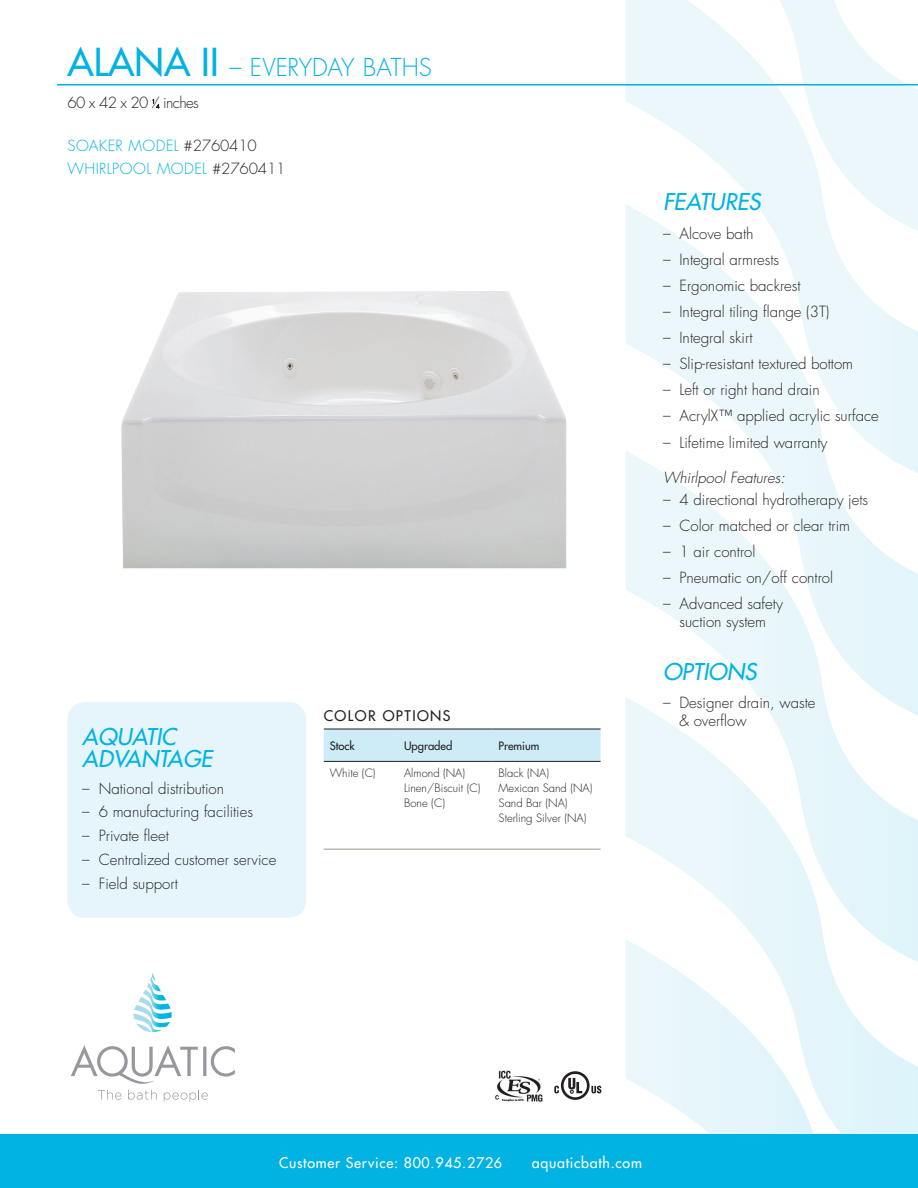
<style>
.page{position:relative;width:918px;height:1188px;background:#fff}
.page>*{position:absolute;margin:0;border:0;box-sizing:border-box;transform-origin:0 0}
.Tub_Name{font:300 24px "Futura Std";color:#00b3e3}
.FEATURES{font:italic 500 22.5px/22.5px "Futura Std";color:#00b3e3}
.Black_Model_Specs{font:300 15px/18px "Futura Std";color:#231f20;text-align:center}
.Model_Numbers{font:300 15px "Futura Std";letter-spacing:.02em;color:#00b3e3}
.Model_Numbers-2{font:300 15px "Futura Std";color:#00b3e3}
.Whirlpool_System{font:italic 300 15px "Futura Std";color:#231f20}
.Black_Model_Specs-2{font:300 15px "Futura Std";letter-spacing:-.04em;color:#231f20}
.t1{font:500 14.25px "Futura Std";letter-spacing:.05em;color:#fff}
.t2{font:500 14.25px "Futura Std";letter-spacing:.1em;color:#231f20}
.t3{font:300 11.25px/15px "Futura Std";color:#231f20}
.t4{font:500 11.25px "Futura Std";color:#231f20}
.s1{font-weight:500;font-size:37.5px}
.s2{color:#231f20}
</style>
<div class="page">
<svg style="left:626px;top:0;width:146px;height:204px"></svg>
<svg style="left:626px;top:204px;width:292px;height:246px"></svg>
<svg style="left:626px;top:450px;width:292px;height:247px"></svg>
<svg style="left:626px;top:697px;width:292px;height:437px"></svg>
<svg style="left:626px;top:939px;width:203px;height:195px"></svg>
<svg style="left:772px;top:0;width:146px;height:238px"></svg>
<div style="left:0;top:1134px;width:918px;height:54px;background:#00b3e3"></div>
<svg style="left:71px;top:1045px;width:164px;height:39px"></svg>
<svg style="left:133px;top:973px;width:39px;height:59px"></svg>
<svg style="left:98px;top:1090px;width:23px;height:10px"></svg>
<svg style="left:128px;top:1090px;width:29px;height:10px"></svg>
<svg style="left:164px;top:1090px;width:44px;height:12px"></svg>
<hr style="left:57px;top:84px;width:861px;height:2px;background:#00b3e3">
<div style="left:324px;top:730px;width:277px;height:31px;background:#cdecf7"></div>
<hr style="left:324px;top:729px;width:74px;height:1px;background:#231f20">
<hr style="left:398px;top:729px;width:95px;height:1px;background:#231f20">
<hr style="left:493px;top:729px;width:108px;height:1px;background:#231f20">
<hr style="left:324px;top:761px;width:74px;height:1px;background:#231f20">
<hr style="left:398px;top:761px;width:95px;height:1px;background:#231f20">
<hr style="left:493px;top:761px;width:108px;height:1px;background:#231f20">
<hr style="left:324px;top:849px;width:74px;height:1px;background:#a19689">
<hr style="left:398px;top:849px;width:95px;height:1px;background:#a19689">
<hr style="left:493px;top:849px;width:108px;height:1px;background:#a19689">
<svg style="left:153px;top:100px;width:6px;height:8px"></svg>
<img style="left:122px;top:291px;width:444px;height:277px">
<div style="left:68px;top:702px;width:238px;height:216px;background:#e5f5fb;border-radius:18px"></div>
<svg style="left:554px;top:1071px;width:47px;height:29px"></svg>
<img style="left:495px;top:1070px;width:48px;height:32px">
<p class="Tub_Name" style="left:68px;top:53px;width:366px"><span class="s1">ALANA II</span> – EVERYDAY BATHS</p>
<p class="Black_Model_Specs-2" style="left:68px;top:94px;width:133px">60 x 42 x 20 ⁄ inches</p>
<p class="Model_Numbers-2" style="left:68px;top:137px;width:191px">SOAKER MODEL <span class="s2">#2760410</span></p>
<p class="Model_Numbers" style="left:68px;top:159px;width:219px">WHIRLPOOL MODEL <span class="s2">#2760411</span></p>
<p class="FEATURES" style="left:82px;top:725px;width:131px">AQUATIC<br>ADVANTAGE</p>
<p class="Black_Model_Specs" style="left:82px;top:780px;width:143px">– National distribution</p>
<p class="Black_Model_Specs" style="left:82px;top:803px;width:172px">– 6 manufacturing facilities</p>
<p class="Black_Model_Specs" style="left:82px;top:827px;width:88px">– Private fleet</p>
<p class="Black_Model_Specs" style="left:82px;top:851px;width:196px">– Centralized customer service</p>
<p class="Black_Model_Specs" style="left:82px;top:875px;width:97px">– Field support</p>
<p class="t2" style="left:324px;top:707px;width:128px">COLOR OPTIONS</p>
<p class="t4" style="left:330px;top:739px;width:26px">Stock</p>
<p class="t4" style="left:404px;top:739px;width:50px">Upgraded</p>
<p class="t4" style="left:499px;top:739px;width:42px">Premium</p>
<p class="t3" style="left:330px;top:765px;width:47px">White (C)</p>
<p class="t3" style="left:404px;top:765px;width:78px">Almond (NA)<br>Linen/Biscuit (C)<br>Bone (C)</p>
<p class="t3" style="left:499px;top:765px;width:95px">Black (NA)<br>Mexican Sand (NA)<br>Sand Bar (NA)<br>Sterling Silver (NA)</p>
<p class="FEATURES" style="left:663px;top:191px;width:99px">FEATURES</p>
<p class="Black_Model_Specs" style="left:663px;top:225px;width:92px">– Alcove bath</p>
<p class="Black_Model_Specs" style="left:663px;top:251px;width:118px">– Integral armrests</p>
<p class="Black_Model_Specs" style="left:663px;top:277px;width:139px">– Ergonomic backrest</p>
<p class="Black_Model_Specs" style="left:663px;top:303px;width:168px">– Integral tiling flange (3T)</p>
<p class="Black_Model_Specs" style="left:663px;top:329px;width:91px">– Integral skirt</p>
<p class="Black_Model_Specs" style="left:663px;top:355px;width:192px">– Slip-resistant textured bottom</p>
<p class="Black_Model_Specs" style="left:663px;top:381px;width:158px">– Left or right hand drain</p>
<p class="Black_Model_Specs" style="left:663px;top:407px;width:217px">– AcrylX™ applied acrylic surface</p>
<p class="Black_Model_Specs" style="left:663px;top:434px;width:166px">– Lifetime limited warranty</p>
<p class="Whirlpool_System" style="left:663px;top:468px;width:124px">Whirlpool Features:</p>
<p class="Black_Model_Specs" style="left:663px;top:491px;width:207px">– 4 directional hydrotherapy jets</p>
<p class="Black_Model_Specs" style="left:663px;top:517px;width:189px">– Color matched or clear trim</p>
<p class="Black_Model_Specs" style="left:663px;top:543px;width:94px">– 1 air control</p>
<p class="Black_Model_Specs" style="left:663px;top:569px;width:172px">– Pneumatic on/off control</p>
<p class="Black_Model_Specs" style="left:663px;top:595px;width:121px">– Advanced safety suction system</p>
<p class="FEATURES" style="left:663px;top:661px;width:95px">OPTIONS</p>
<p class="Black_Model_Specs" style="left:680px;top:694px;width:138px;text-align:left;text-indent:-16px">– Designer drain, waste &amp; overflow</p>
<p class="t1" style="left:279px;top:1153px;width:225px">Customer Service: 800.945.2726</p>
<p class="t1" style="left:532px;top:1153px;width:112px">aquaticbath.com</p>
</div>
